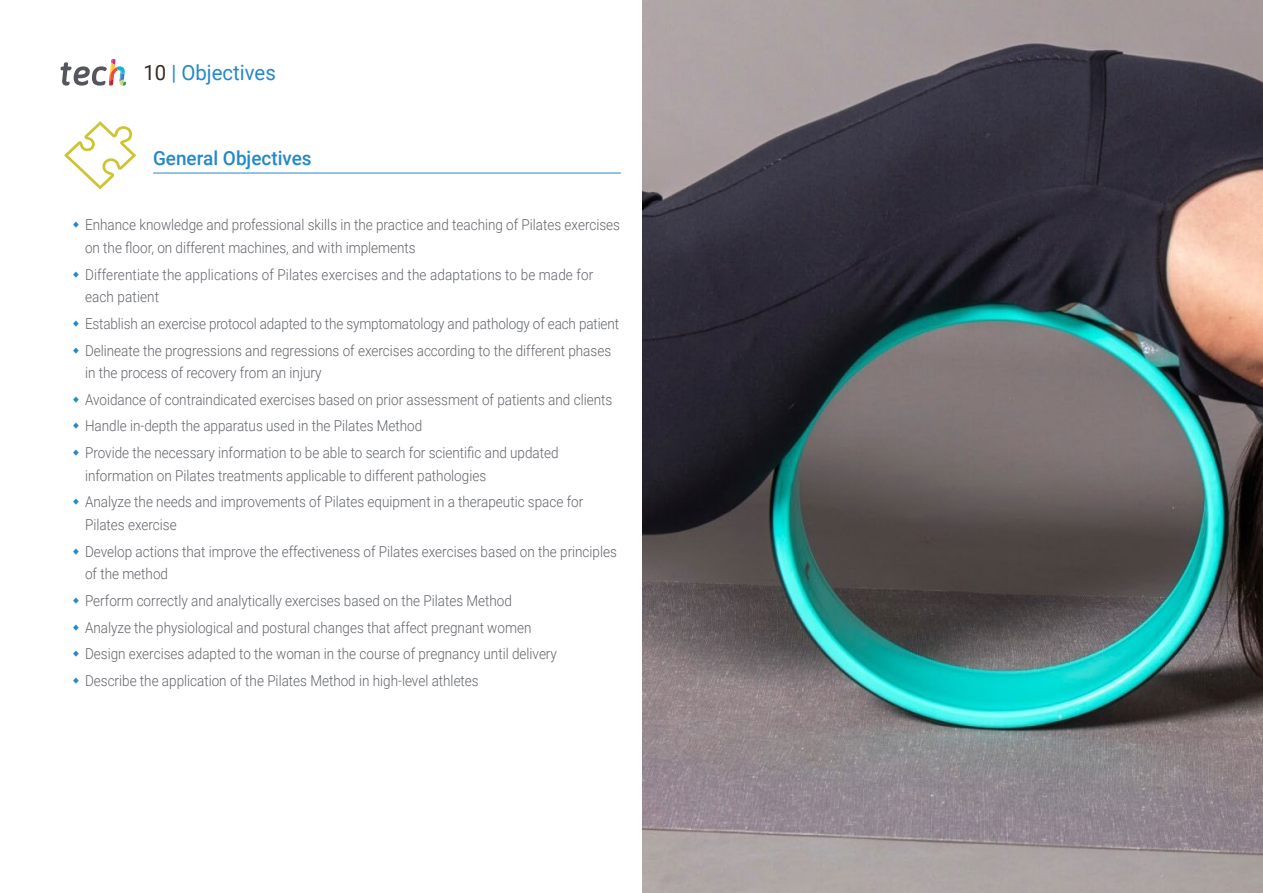
<style>
.page{position:relative;width:1263px;height:893px;background:#fff}
.page>*{position:absolute;margin:0;border:0;box-sizing:border-box;transform-origin:0 0}
.t1{font:21px "Roboto";color:#2488c9}
.t2{font:500 19.5px "Roboto";color:#2488c9}
.t3{font:300 15px/26.7px "Roboto";color:#61646a;scale:.9 1}
.s1{color:#312e20}
</style>
<div class="page">
<svg style="left:64px;top:121px;width:72px;height:68px"></svg>
<img style="left:642px;top:0;width:621px;height:893px">
<svg style="left:61px;top:59px;width:65px;height:27px"></svg>
<hr style="left:153px;top:173px;width:468px;height:1px;background:#2488c9">
<h1 class="t1" style="left:144px;top:57px;width:134px"><span class="s1">10</span> | Objectives</h1>
<h2 class="t2" style="left:153px;top:144px;width:160px">General Objectives</h2>
<p class="t3" style="left:85px;top:213px;width:596px;line-height:22.5px">Enhance knowledge and professional skills in the practice and teaching of Pilates exercises on the floor, on different machines, and with implements</p>
<p class="t3" style="left:85px;top:262px;width:566px;line-height:22.5px">Differentiate the applications of Pilates exercises and the adaptations to be made for each patient</p>
<p class="t3" style="left:85px;top:309px;width:595px">Establish an exercise protocol adapted to the symptomatology and pathology of each patient<br>Delineate the progressions and regressions of exercises according to the different phases</p>
<p class="t3" style="left:85px;top:359px;width:587px">in the process of recovery from an injury<br>Avoidance of contraindicated exercises based on prior assessment of patients and clients Handle in-depth the apparatus used in the Pilates Method<br>Provide the necessary information to be able to search for scientific and updated</p>
<p class="t3" style="left:85px;top:461px;width:555px">information on Pilates treatments applicable to different pathologies<br>Analyze the needs and improvements of Pilates equipment in a therapeutic space for</p>
<p class="t3" style="left:85px;top:511px;width:592px">Pilates exercise<br>Develop actions that improve the effectiveness of Pilates exercises based on the principles</p>
<p class="t3" style="left:85px;top:560px;width:526px">of the method<br>Perform correctly and analytically exercises based on the Pilates Method Analyze the physiological and postural changes that affect pregnant women Design exercises adapted to the woman in the course of pregnancy until delivery Describe the application of the Pilates Method in high-level athletes</p>
</div>
